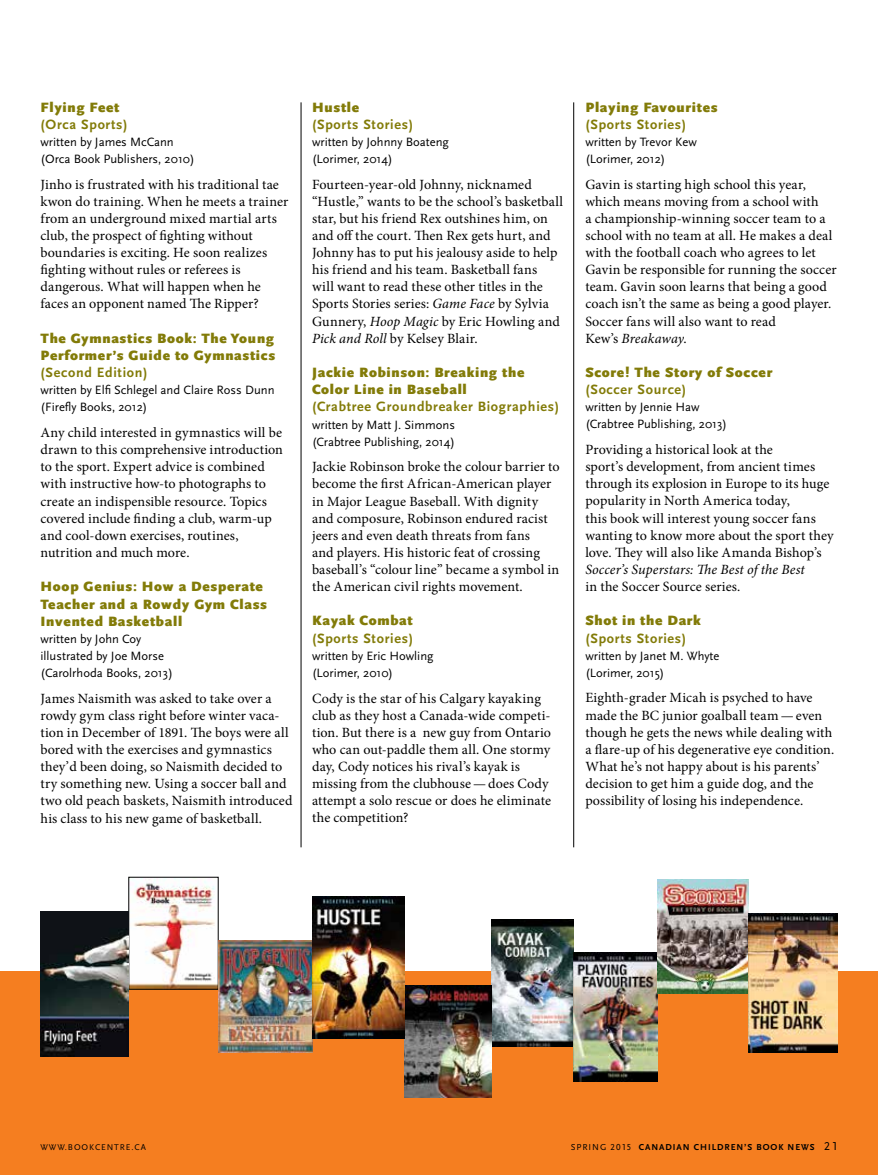
<style>
.page{position:relative;width:878px;height:1175px;background:#fff}
.page>*{position:absolute;margin:0;border:0;box-sizing:border-box;transform-origin:0 0}
.t1{font:14.1px/17.1px "Minion Pro";letter-spacing:.01em;color:#000}
.t2{font:900 14.1px/17.2px "Scala Sans";letter-spacing:.05em;color:#827b08}
.t3{font:700 14.1px "Scala Sans";letter-spacing:.05em;color:#827b08}
.t4{font:italic 14.1px "Minion Pro";letter-spacing:.01em;color:#000}
.t5{font:12.6px/17.1px "Scala Sans";color:#000}
.t6{font:700 9px "Scala Sans LF";letter-spacing:.105em;color:#000}
.t7{font:8.7px "Scala Sans LF";letter-spacing:.105em;color:#000}
.s1{font-style:italic}
.s2{font-weight:400}
.s3{font-weight:400;font-size:12px}
</style>
<div class="page">
<div style="left:0;top:971px;width:878px;height:203px;background:#f57e20"></div>
<hr style="left:573px;top:102px;width:1px;height:745px;background:#000">
<hr style="left:301px;top:102px;width:1px;height:745px;background:#000">
<img style="left:131px;top:879px;width:85px;height:108px">
<img style="left:218px;top:940px;width:95px;height:112px">
<img style="left:491px;top:919px;width:82px;height:128px">
<img style="left:573px;top:952px;width:84px;height:129px">
<img style="left:404px;top:985px;width:87px;height:112px">
<img style="left:657px;top:879px;width:91px;height:114px">
<img style="left:313px;top:896px;width:91px;height:142px">
<img style="left:40px;top:911px;width:89px;height:145px">
<img style="left:748px;top:914px;width:89px;height:138px">
<p class="t2" style="left:41px;top:98px;width:80px">Flying Feet</p>
<p class="t3" style="left:41px;top:116px;width:88px">(Orca Sports)</p>
<p class="t5" style="left:40px;top:133px;width:156px">written by James McCann (Orca Book Publishers, 2010)</p>
<p class="t1" style="left:40px;top:176px;width:249px">Jinho is frustrated with his traditional tae kwon do training. When he meets a trainer from an underground mixed martial arts club, the prospect of fighting without boundaries is exciting. He soon realizes fighting without rules or referees is dangerous. What will happen when he faces an opponent named The Ripper?</p>
<p class="t2" style="left:40px;top:329px;width:236px">The Gymnastics Book: The Young<br>Performer’s Guide to Gymnastics</p>
<p class="t3" style="left:40px;top:364px;width:109px">(Second Edition)</p>
<p class="t5" style="left:40px;top:382px;width:235px">written by Elfi Schlegel and Claire Ross Dunn (Firefly Books, 2012)</p>
<p class="t1" style="left:40px;top:424px;width:244px">Any child interested in gymnastics will be drawn to this comprehensive introduction to the sport. Expert advice is combined with instructive how-to photographs to create an indispensible resource. Topics covered include finding a club, warm-up and cool-down exercises, routines, nutrition and much more.</p>
<p class="t2" style="left:40px;top:578px;width:228px">Hoop Genius: How a Desperate<br>Teacher and a Rowdy Gym Class<br>Invented Basketball</p>
<p class="t5" style="left:40px;top:630px;width:134px">written by John Coy illustrated by Joe Morse (Carolrhoda Books, 2013)</p>
<p class="t1" style="left:40px;top:689px;width:253px">James Naismith was asked to take over a rowdy gym class right before winter vaca&shy;tion in December of 1891. The boys were all bored with the exercises and gymnastics they’d been doing, so Naismith decided to try something new. Using a soccer ball and two old peach baskets, Naismith introduced his class to his new game of basketball.</p>
<p class="t2" style="left:312px;top:98px;width:49px">Hustle</p>
<p class="t3" style="left:312px;top:116px;width:102px">(Sports Stories)</p>
<p class="t5" style="left:312px;top:133px;width:138px">written by Johnny Boateng (Lorimer, 2014)</p>
<p class="t1" style="left:312px;top:176px;width:252px">Fourteen-year-old Johnny, nicknamed “Hustle,” wants to be the school’s basketball star, but his friend Rex outshines him, on and off the court. Then Rex gets hurt, and Johnny has to put his jealousy aside to help his friend and his team. Basketball fans<br>will want to read these other titles in the Sports Stories series: <span class="s1">Game Face</span> by Sylvia Gunnery, <span class="s1">Hoop Magic</span> by Eric Howling and <span class="s1">Pick and Roll</span> by Kelsey Blair.</p>
<p class="t2" style="left:312px;top:364px;width:214px">Jackie Robinson: Breaking the<br>Color Line in Baseball</p>
<p class="t3" style="left:312px;top:398px;width:249px">(Crabtree Groundbreaker Biographies)</p>
<p class="t5" style="left:312px;top:416px;width:144px">written by Matt J. Simmons (Crabtree Publishing, 2014)</p>
<p class="t1" style="left:312px;top:458px;width:249px">Jackie Robinson broke the colour barrier to become the first African-American player in Major League Baseball. With dignity and composure, Robinson endured racist jeers and even death threats from fans<br>and players. His historic feat of crossing baseball’s “colour line” became a symbol in the American civil rights movement.</p>
<p class="t2" style="left:312px;top:612px;width:102px">Kayak Combat</p>
<p class="t3" style="left:312px;top:629px;width:102px">(Sports Stories)</p>
<p class="t5" style="left:312px;top:647px;width:123px">written by Eric H owling (Lorimer, 2010)</p>
<p class="t1" style="left:312px;top:689px;width:240px">Cody is the star of his Calgary kayaking club as they host a Canada-wide competi&shy;tion. But there is a new guy from Ontario who can out-paddle them all. One stormy day, Cody notices his rival’s kayak is missing from the clubhouse — does Cody attempt a solo rescue or does he eliminate the competition?</p>
<p class="t2" style="left:585px;top:98px;width:134px">Playing Favourites</p>
<p class="t3" style="left:585px;top:116px;width:102px">(Sports Stories)</p>
<p class="t5" style="left:585px;top:133px;width:113px">written by Trevor Kew (Lorimer, 2012)</p>
<p class="t1" style="left:585px;top:176px;width:253px">Gavin is starting high school this year, which means moving from a school with<br>a championship-winning soccer team to a school with no team at all. He makes a deal with the football coach who agrees to let Gavin be responsible for running the soccer team. Gavin soon learns that being a good coach isn’t the same as being a good player.<br>Soccer fans will also want to read<br>Kew’s <span class="s1">Breakaway</span>.</p>
<p class="t2" style="left:585px;top:364px;width:188px">Score! The Story of Soccer</p>
<p class="t3" style="left:585px;top:381px;width:102px">(Soccer Source)</p>
<p class="t5" style="left:585px;top:399px;width:143px">written by Jennie H aw (Crabtree Publishing, 2013)</p>
<p class="t1" style="left:585px;top:441px;width:250px">Providing a historical look at the<br>sport’s development, from ancient times through its explosion in Europe to its huge popularity in North America today,<br>this book will interest young soccer fans wanting to know more about the sport they love. They will also like Amanda Bishop’s</p>
<p class="t4" style="left:585px;top:559px;width:221px">Soccer’s Superstars: The Best of the Best</p>
<p class="t1" style="left:585px;top:578px;width:157px">in the Soccer Source series.</p>
<p class="t2" style="left:585px;top:612px;width:117px">Shot in the Dark</p>
<p class="t3" style="left:585px;top:629px;width:102px">(Sports Stories)</p>
<p class="t5" style="left:585px;top:647px;width:135px">written by Janet M. Whyte (Lorimer, 2015)</p>
<p class="t1" style="left:585px;top:689px;width:250px">Eighth-grader Micah is psyched to have made the BC junior goalball team — even though he gets the news while dealing with a flare-up of his degenerative eye condition.<br>What he’s not happy about is his parents’ decision to get him a guide dog, and the possibility of losing his independence.</p>
<p class="t7" style="left:40px;top:1142px;width:107px">WWW.BOOKCENTRE.CA</p>
<p class="t6" style="left:570px;top:1141px;width:268px"><span class="s2">SPRING 2015</span> CANADIAN CHILDREN’S BOOK NEWS <span class="s3">21</span></p>
</div>
